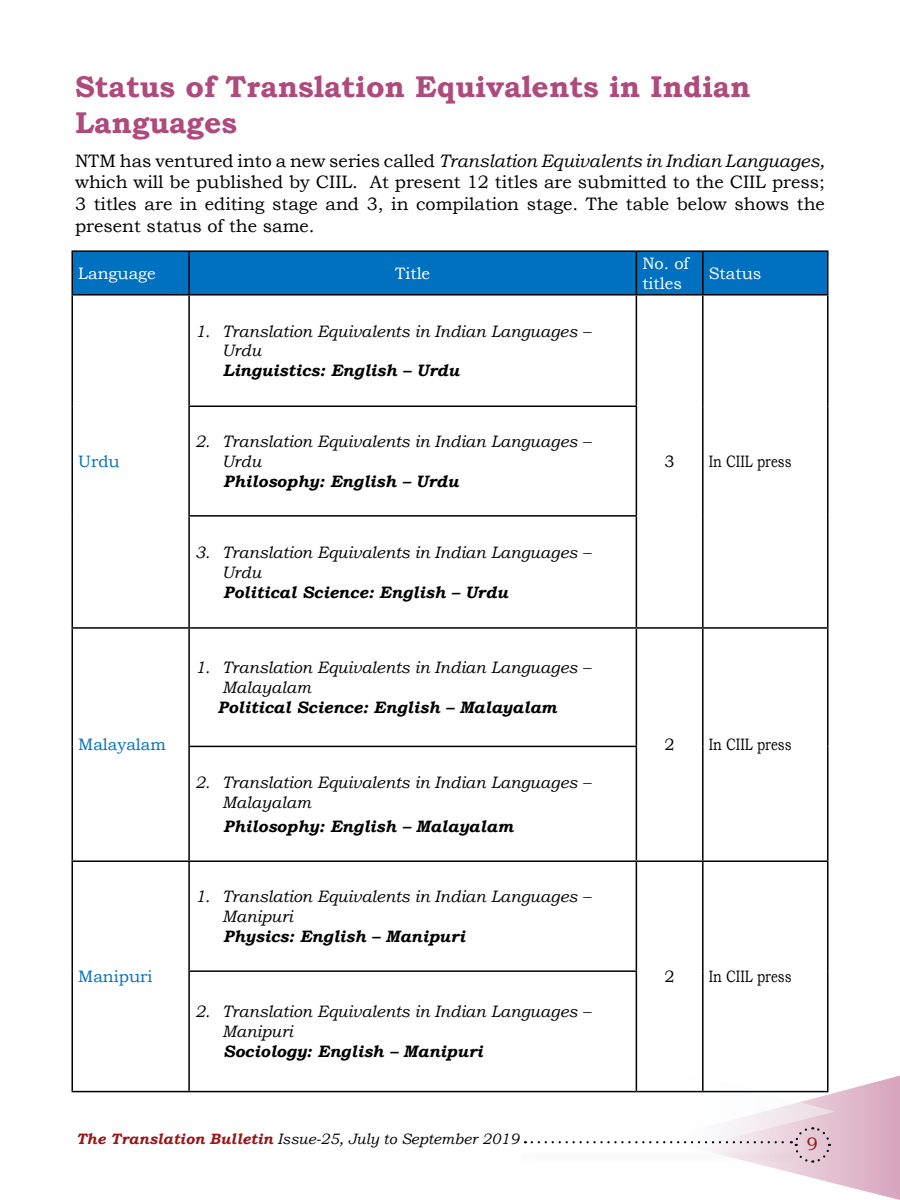
<style>
.page{position:relative;width:900px;height:1200px;background:#fff}
.page>*{position:absolute;margin:0;border:0;box-sizing:border-box;transform-origin:0 0}
.t1{font:700 30px/36px "Bookman Old Style";color:#af4a7c}
.t2{font:18px/21.6px "Bookman Old Style";color:#000;text-align:justify}
.t3{font:18px "Bookman Old Style";color:#96171a}
.t4{font:italic 16.5px/19.8px "Bookman Old Style";color:#000}
.t5{font:italic 700 16.5px "Bookman Old Style";color:#000}
.t6{font:16.5px "Bookman Old Style";color:#000;scale:.8 1}
.t7{font:16.5px/19.8px "Bookman Old Style";color:#fff}
.t8{font:16.5px "Bookman Old Style";color:#0070c0}
.t9{font:16.5px "Bookman Old Style";color:#000}
.t10{font:italic 15px "Bookman Old Style";color:#000}
.s1{font-style:italic}
.s2{font-weight:700;color:#96171a}
</style>
<div class="page">
<svg style="left:532px;top:1065px;width:368px;height:135px"></svg>
<div style="left:73px;top:252px;width:754px;height:42px;background:#0070c0"></div>
<hr style="left:71px;top:250px;width:118px;height:2px;background:#000">
<hr style="left:71px;top:252px;width:2px;height:42px;background:#000">
<hr style="left:189px;top:250px;width:447px;height:2px;background:#000">
<hr style="left:188px;top:252px;width:2px;height:42px;background:#000">
<hr style="left:636px;top:250px;width:67px;height:2px;background:#000">
<hr style="left:636px;top:252px;width:1px;height:42px;background:#000">
<hr style="left:703px;top:250px;width:126px;height:2px;background:#000">
<hr style="left:702px;top:252px;width:2px;height:42px;background:#000">
<hr style="left:827px;top:252px;width:2px;height:42px;background:#000">
<hr style="left:71px;top:294px;width:118px;height:2px;background:#000">
<hr style="left:71px;top:296px;width:2px;height:110px;background:#000">
<hr style="left:71px;top:406px;width:2px;height:110px;background:#000">
<hr style="left:71px;top:516px;width:2px;height:111px;background:#000">
<hr style="left:189px;top:294px;width:447px;height:2px;background:#000">
<hr style="left:188px;top:296px;width:2px;height:110px;background:#000">
<hr style="left:636px;top:294px;width:67px;height:2px;background:#000">
<hr style="left:636px;top:296px;width:1px;height:110px;background:#000">
<hr style="left:703px;top:294px;width:126px;height:2px;background:#000">
<hr style="left:702px;top:296px;width:2px;height:110px;background:#000">
<hr style="left:827px;top:296px;width:2px;height:110px;background:#000">
<hr style="left:702px;top:406px;width:2px;height:110px;background:#000">
<hr style="left:827px;top:406px;width:2px;height:110px;background:#000">
<hr style="left:702px;top:516px;width:2px;height:111px;background:#000">
<hr style="left:827px;top:516px;width:2px;height:111px;background:#000">
<hr style="left:188px;top:406px;width:449px;height:1px;background:#000">
<hr style="left:188px;top:407px;width:2px;height:108px;background:#000">
<hr style="left:636px;top:407px;width:1px;height:108px;background:#000">
<hr style="left:188px;top:515px;width:449px;height:2px;background:#000">
<hr style="left:188px;top:517px;width:2px;height:110px;background:#000">
<hr style="left:636px;top:517px;width:1px;height:110px;background:#000">
<hr style="left:71px;top:627px;width:118px;height:2px;background:#000">
<hr style="left:71px;top:629px;width:2px;height:117px;background:#000">
<hr style="left:71px;top:746px;width:2px;height:114px;background:#000">
<hr style="left:189px;top:627px;width:447px;height:2px;background:#000">
<hr style="left:188px;top:629px;width:2px;height:117px;background:#000">
<hr style="left:636px;top:627px;width:67px;height:2px;background:#000">
<hr style="left:636px;top:629px;width:1px;height:117px;background:#000">
<hr style="left:703px;top:627px;width:126px;height:2px;background:#000">
<hr style="left:702px;top:629px;width:2px;height:117px;background:#000">
<hr style="left:827px;top:629px;width:2px;height:117px;background:#000">
<hr style="left:702px;top:746px;width:2px;height:114px;background:#000">
<hr style="left:827px;top:746px;width:2px;height:114px;background:#000">
<hr style="left:188px;top:746px;width:449px;height:1px;background:#000">
<hr style="left:188px;top:747px;width:2px;height:113px;background:#000">
<hr style="left:636px;top:747px;width:1px;height:113px;background:#000">
<hr style="left:71px;top:860px;width:118px;height:2px;background:#000">
<hr style="left:71px;top:862px;width:2px;height:109px;background:#000">
<hr style="left:71px;top:971px;width:2px;height:120px;background:#000">
<hr style="left:189px;top:860px;width:447px;height:2px;background:#000">
<hr style="left:188px;top:862px;width:2px;height:108px;background:#000">
<hr style="left:636px;top:860px;width:67px;height:2px;background:#000">
<hr style="left:636px;top:862px;width:1px;height:108px;background:#000">
<hr style="left:703px;top:860px;width:126px;height:2px;background:#000">
<hr style="left:702px;top:862px;width:2px;height:109px;background:#000">
<hr style="left:827px;top:862px;width:2px;height:109px;background:#000">
<hr style="left:702px;top:971px;width:2px;height:120px;background:#000">
<hr style="left:827px;top:971px;width:2px;height:120px;background:#000">
<hr style="left:188px;top:970px;width:449px;height:2px;background:#000">
<hr style="left:188px;top:972px;width:2px;height:119px;background:#000">
<hr style="left:636px;top:972px;width:1px;height:119px;background:#000">
<hr style="left:71px;top:1091px;width:118px;height:1px;background:#000">
<hr style="left:189px;top:1091px;width:447px;height:1px;background:#000">
<hr style="left:636px;top:1091px;width:67px;height:1px;background:#000">
<hr style="left:703px;top:1091px;width:126px;height:1px;background:#000">
<h1 class="t1" style="left:75px;top:68px;width:677px">Status of Translation Equivalents in Indian<br>Languages</h1>
<p class="t2" style="left:75px;top:150px;width:751px">NTM has ventured into a new series called <span class="s1">Translation Equivalents in Indian Languages, </span>which will be published by CIIL. At present 12 titles are submitted to the CIIL press; 3 titles are in editing stage and 3, in compilation stage. The table below shows the present status of the same.</p>
<p class="t7" style="left:78px;top:263px;width:79px">Language</p>
<p class="t7" style="left:395px;top:263px;width:36px">Title</p>
<p class="t7" style="left:642px;top:254px;width:48px">No. of titles</p>
<p class="t7" style="left:709px;top:263px;width:54px">Status</p>
<p class="t8" style="left:78px;top:451px;width:43px">Urdu</p>
<p class="t8" style="left:78px;top:734px;width:89px">Malayalam</p>
<p class="t8" style="left:78px;top:966px;width:76px">Manipuri</p>
<p class="t4" style="left:222px;top:321px;width:370px;text-indent:-27px">1. Translation Equivalents in Indian Languages –<br>Urdu</p>
<p class="t5" style="left:223px;top:358px;width:238px">Linguistics: English – Urdu</p>
<p class="t4" style="left:222px;top:431px;width:370px;text-indent:-27px">2. Translation Equivalents in Indian Languages –<br>Urdu</p>
<p class="t5" style="left:223px;top:469px;width:237px">Philosophy: English – Urdu</p>
<p class="t4" style="left:222px;top:542px;width:370px;text-indent:-27px">3. Translation Equivalents in Indian Languages –<br>Urdu</p>
<p class="t5" style="left:223px;top:580px;width:286px">Political Science: English – Urdu</p>
<p class="t4" style="left:222px;top:658px;width:370px;text-indent:-27px">1. Translation Equivalents in Indian Languages –<br>Malayalam</p>
<p class="t5" style="left:218px;top:695px;width:341px">Political Science: English – Malayalam</p>
<p class="t4" style="left:222px;top:772px;width:370px;text-indent:-27px">2. Translation Equivalents in Indian Languages –<br>Malayalam</p>
<p class="t5" style="left:223px;top:814px;width:292px">Philosophy: English – Malayalam</p>
<p class="t4" style="left:222px;top:887px;width:370px;text-indent:-27px">1. Translation Equivalents in Indian Languages –<br>Manipuri</p>
<p class="t5" style="left:223px;top:924px;width:243px">Physics: English – Manipuri</p>
<p class="t4" style="left:222px;top:1002px;width:370px;text-indent:-27px">2. Translation Equivalents in Indian Languages –<br>Manipuri</p>
<p class="t5" style="left:223px;top:1039px;width:261px">Sociology: English – Manipuri</p>
<p class="t10" style="left:76px;top:1129px;width:445px"><span class="s2">The Translation Bulletin</span> Issue-25, July to September 2019</p>
<p class="t9" style="left:664px;top:451px;width:12px">3</p>
<p class="t6" style="left:709px;top:451px;width:105px">In CIIL press</p>
<p class="t9" style="left:664px;top:734px;width:12px">2</p>
<p class="t6" style="left:709px;top:734px;width:105px">In CIIL press</p>
<p class="t9" style="left:664px;top:966px;width:12px">2</p>
<p class="t6" style="left:709px;top:966px;width:105px">In CIIL press</p>
<p class="t3" style="left:807px;top:1132px;width:13px">9</p>
</div>
